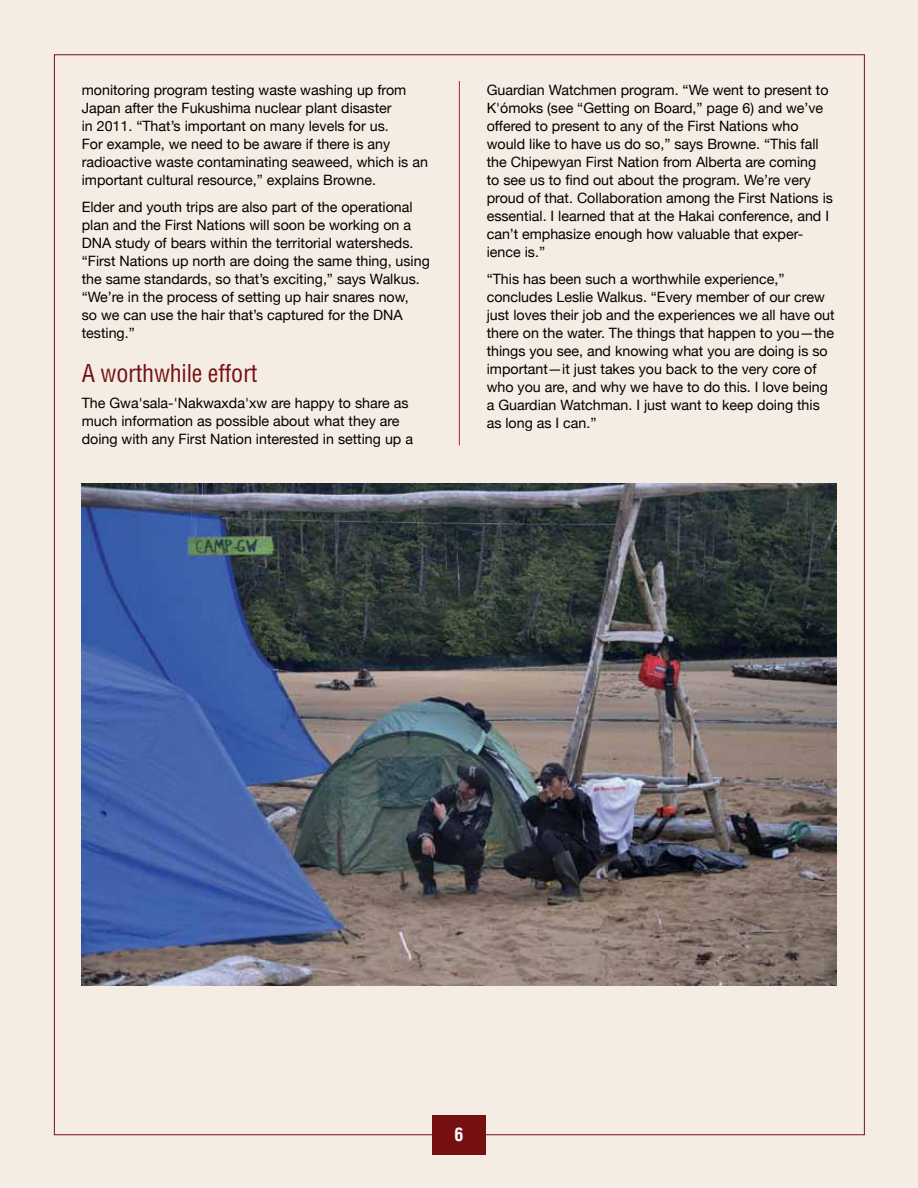
<style>
.page{position:relative;width:918px;height:1188px;background:#f5ede3}
.page>*{position:absolute;margin:0;border:0;box-sizing:border-box;transform-origin:0 0}
.t1{font:condensed 24px "Helvetica";letter-spacing:-.01em;color:#751112}
.t2{font:700 condensed 18px "Helvetica";color:#fff}
.t3{font:14.25px/18px "Helvetica Neue";color:#000}
</style>
<div class="page">
<div style="left:432px;top:1115px;width:54px;height:40px;background:#751112"></div>
<hr style="left:459px;top:81px;width:1px;height:364px;background:#b41f24">
<img style="left:81px;top:483px;width:756px;height:503px">
<p class="t3" style="left:82px;top:81px;width:348px">monitoring program testing waste washing up from Japan after the Fukushima nuclear plant disaster<br>in 2011. “That’s important on many levels for us.<br>For example, we need to be aware if there is any radioactive waste contaminating seaweed, which is an important cultural resource,” explains Browne.</p>
<p class="t3" style="left:82px;top:199px;width:350px">Elder and youth trips are also part of the operational plan and the First Nations will soon be working on a DNA study of bears within the territorial watersheds. “First Nations up north are doing the same thing, using the same standards, so that’s exciting,” says Walkus. “We’re in the process of setting up hair snares now,<br>so we can use the hair that’s captured for the DNA testing.”</p>
<h1 class="t1" style="left:82px;top:358px;width:177px">A worthwhile effort</h1>
<p class="t3" style="left:82px;top:395px;width:333px">The Gwa'sala-'Nakwaxda'xw are happy to share as much information as possible about what they are doing with any First Nation interested in setting up a</p>
<p class="t3" style="left:487px;top:81px;width:348px">Guardian Watchmen program. “We went to present to K'ómoks (see “Getting on Board,” page 6) and we’ve offered to present to any of the First Nations who would like to have us do so,” says Browne. “This fall the Chipewyan First Nation from Alberta are coming<br>to see us to find out about the program. We’re very proud of that. Collaboration among the First Nations is essential. I learned that at the Hakai conference, and I can’t emphasize enough how valuable that exper&shy;ience is.”</p>
<p class="t3" style="left:487px;top:271px;width:349px">“This has been such a worthwhile experience,” concludes Leslie Walkus. “Every member of our crew just loves their job and the experiences we all have out there on the water. The things that happen to you—the things you see, and knowing what you are doing is so important—it just takes you back to the very core of who you are, and why we have to do this. I love being a Guardian Watchman. I just want to keep doing this as long as I can.”</p>
<p class="t2" style="left:454px;top:1124px;width:10px">6</p>
</div>
